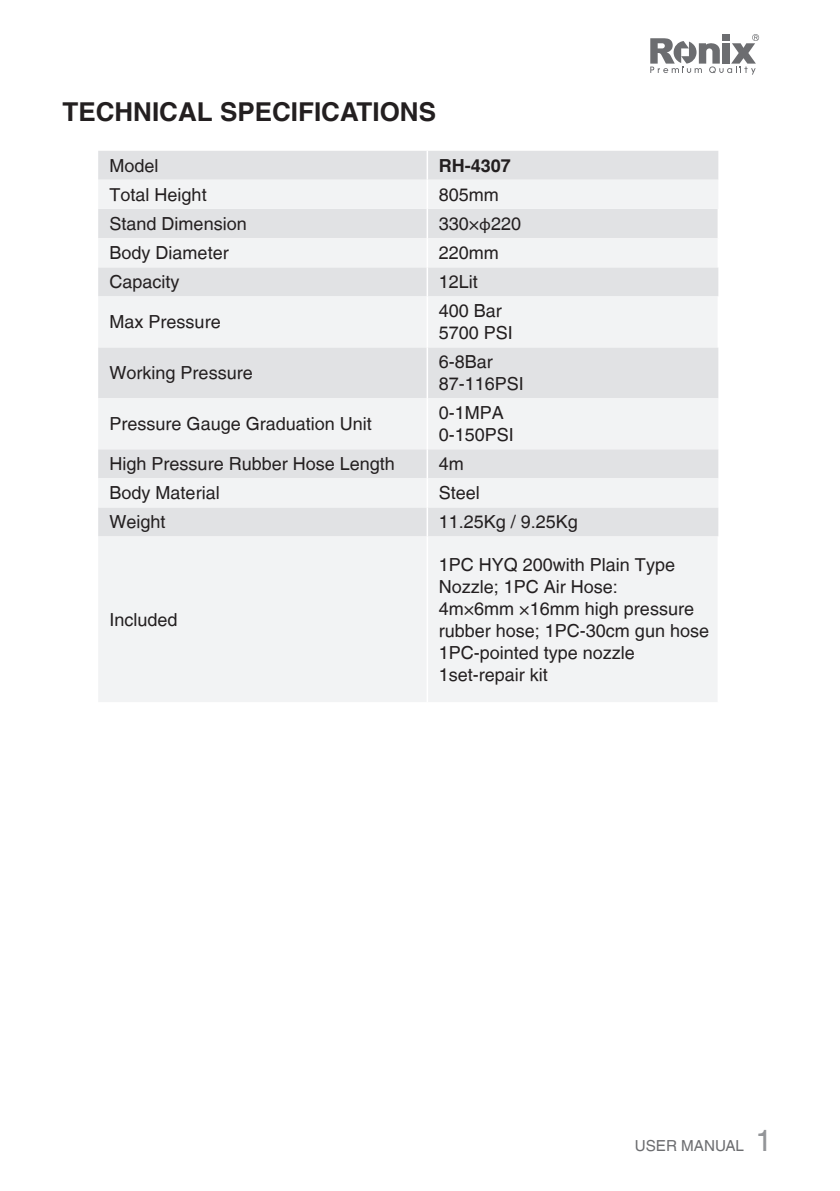
<style>
.page{position:relative;width:840px;height:1191px;background:#fff}
.page>*{position:absolute;margin:0;border:0;box-sizing:border-box;transform-origin:0 0}
.t1{font:700 26px "Helvetica LT";color:#231f20}
.t2{font:18px/22px "Helvetica LT";color:#231f20}
.t3{font:700 18px "Helvetica LT";color:#231f20}
.t4{font:15.2px "Helvetica LT";color:#6c6d70}
.s1{font-family:"Calibri"}
.s2{font-size:30px;color:#939598}
</style>
<div class="page">
<svg style="left:650px;top:34px;width:108px;height:41px"></svg>
<div style="left:721px;top:34px;width:8px;height:7px;background:#6c6d70"></div>
<div style="left:98px;top:151px;width:620px;height:29px;background:#e1e2e4"></div>
<svg style="left:98px;top:180px;width:620px;height:522px;fill:#f2f3f4"></svg>
<hr style="left:426px;top:151px;width:2px;height:29px;background:#fff">
<hr style="left:426px;top:180px;width:2px;height:29px;background:#fff">
<hr style="left:426px;top:267px;width:2px;height:29px;background:#fff">
<hr style="left:426px;top:347px;width:2px;height:51px;background:#fff">
<hr style="left:426px;top:398px;width:2px;height:51px;background:#fff">
<hr style="left:426px;top:449px;width:2px;height:29px;background:#fff">
<hr style="left:426px;top:478px;width:2px;height:29px;background:#fff">
<hr style="left:426px;top:507px;width:2px;height:29px;background:#fff">
<hr style="left:426px;top:238px;width:2px;height:29px;background:#fff">
<svg style="left:717px;top:209px;width:1px;height:58px"></svg>
<hr style="left:426px;top:209px;width:2px;height:29px;background:#fff">
<hr style="left:717px;top:296px;width:1px;height:51px;background:#fff">
<hr style="left:426px;top:296px;width:2px;height:51px;background:#fff">
<hr style="left:717px;top:536px;width:1px;height:166px;background:#fff">
<hr style="left:426px;top:536px;width:2px;height:166px;background:#fff">
<p class="t1" style="left:62px;top:96px;width:375px">TECHNICAL SPECIFICATIONS</p>
<p class="t2" style="left:109px;top:154px;width:51px">Model</p>
<p class="t3" style="left:438px;top:154px;width:74px">RH-4307</p>
<p class="t2" style="left:109px;top:183px;width:99px">Total Height</p>
<p class="t2" style="left:438px;top:183px;width:62px">805mm</p>
<p class="t2" style="left:109px;top:213px;width:139px">Stand Dimension</p>
<p class="t2" style="left:438px;top:213px;width:84px">330×<span class="s1">φ</span>220</p>
<p class="t2" style="left:109px;top:242px;width:121px">Body Diameter</p>
<p class="t2" style="left:438px;top:242px;width:62px">220mm</p>
<p class="t2" style="left:109px;top:271px;width:72px">Capacity</p>
<p class="t2" style="left:438px;top:271px;width:41px">12Lit</p>
<p class="t2" style="left:109px;top:311px;width:113px">Max Pressure</p>
<p class="t2" style="left:438px;top:300px;width:76px">400 Bar<br>5700 PSI</p>
<p class="t2" style="left:109px;top:362px;width:145px">Working Pressure</p>
<p class="t2" style="left:438px;top:351px;width:87px">6-8Bar<br>87-116PSI</p>
<p class="t2" style="left:109px;top:413px;width:264px">Pressure Gauge Graduation Unit</p>
<p class="t2" style="left:438px;top:402px;width:77px">0-1MPA<br>0-150PSI</p>
<p class="t2" style="left:109px;top:453px;width:287px">High Pressure Rubber Hose Length</p>
<p class="t2" style="left:438px;top:453px;width:27px">4m</p>
<p class="t2" style="left:109px;top:482px;width:112px">Body Material</p>
<p class="t2" style="left:438px;top:482px;width:43px">Steel</p>
<p class="t2" style="left:109px;top:511px;width:58px">Weight</p>
<p class="t2" style="left:438px;top:511px;width:141px">11.25Kg / 9.25Kg</p>
<p class="t2" style="left:109px;top:608px;width:70px">Included</p>
<p class="t2" style="left:438px;top:553px;width:238px">1PC HYQ 200with Plain Type<br>Nozzle; 1PC Air Hose:</p>
<p class="t2" style="left:438px;top:597px;width:272px">4m×6mm ×16mm high pressure rubber hose; 1PC-30cm gun hose</p>
<p class="t2" style="left:438px;top:641px;width:198px">1PC-pointed type nozzle</p>
<p class="t2" style="left:438px;top:663px;width:111px">1set-repair kit</p>
<p class="t4" style="left:634px;top:1137px;width:139px">USER MANUAL <span class="s2">1</span></p>
</div>
